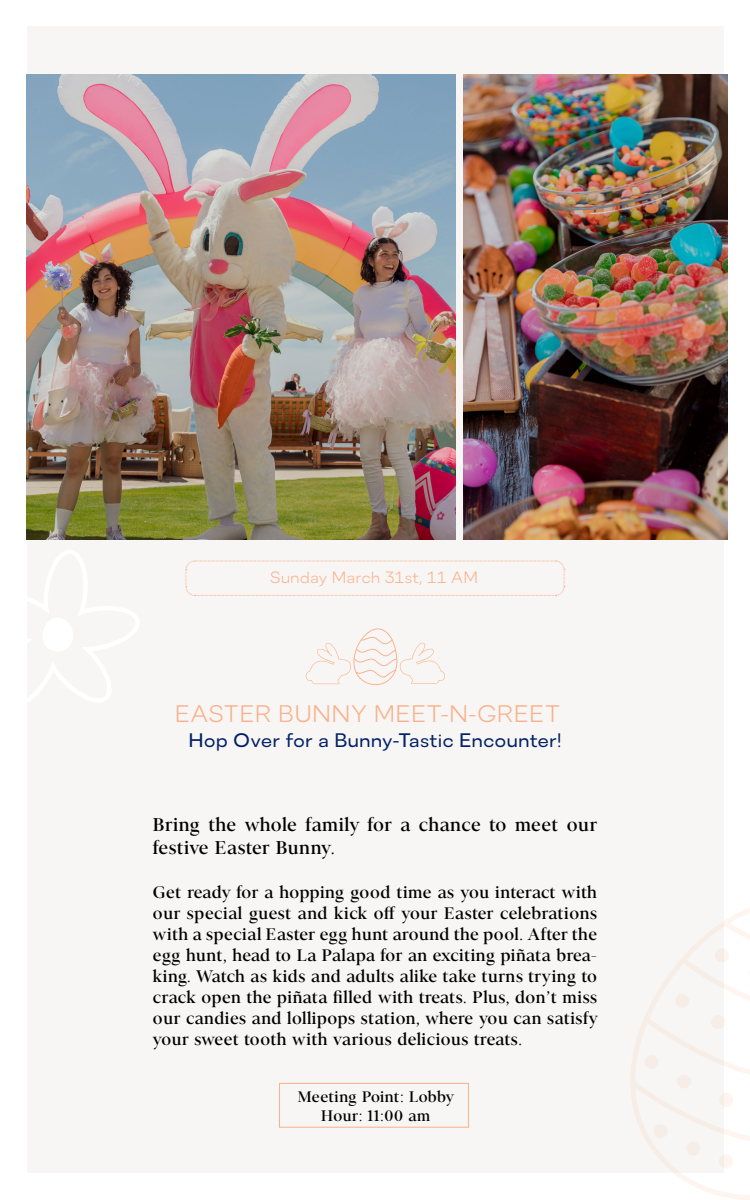
<style>
.page{position:relative;width:750px;height:1200px;background:#fff}
.page>*{position:absolute;margin:0;border:0;box-sizing:border-box;transform-origin:0 0}
.t1{font:300 22.94px "Astoria Sans";letter-spacing:.01em;color:#fab08a}
.t2{font:19.38px/23.2px "Astoria Serif";letter-spacing:-.02em;color:#000}
.t3{font:18.75px "Astoria Sans";color:#032165}
.t4{font:17.5px/21px "Astoria Serif";letter-spacing:-.005em;color:#000;text-align:justify}
.t5{font:16px/19.2px "Astoria Serif";letter-spacing:-.01em;color:#000;text-align:center}
.t6{font:300 15.62px "Astoria Sans";color:#fab08a}
</style>
<div class="page">
<div style="left:27px;top:27px;width:696px;height:1146px;background:#f7f6f4"></div>
<img style="left:27px;top:75px;width:428px;height:465px">
<img style="left:463px;top:75px;width:265px;height:465px">
<svg style="left:306px;top:628px;width:139px;height:57px"></svg>
<svg style="left:670px;top:887px;width:80px;height:313px"></svg>
<svg style="left:630px;top:921px;width:120px;height:248px"></svg>
<svg style="left:27px;top:550px;width:112px;height:152px"></svg>
<svg style="left:185px;top:560px;width:380px;height:36px"></svg>
<div style="left:279px;top:1083px;width:190px;height:45px;border:1px solid #fab08a"></div>
<p class="t6" style="left:270px;top:567px;width:210px">Sunday March 31st, 11 AM</p>
<h1 class="t1" style="left:175px;top:700px;width:387px">EASTER BUNNY MEET-N-GREET</h1>
<p class="t3" style="left:188px;top:728px;width:375px">Hop Over for a Bunny-Tastic Encounter!</p>
<p class="t2" style="left:153px;top:813px;width:446px">Bring the whole family for a chance to meet our festive Easter Bunny.</p>
<p class="t4" style="left:153px;top:882px;width:447px">Get ready for a hopping good time as you interact with our special guest and kick off your Easter celebrations with a special Easter egg hunt around the pool. After the egg hunt, head to La Palapa for an exciting piñata brea&shy;king. Watch as kids and adults alike take turns trying to crack open the piñata filled with treats. Plus, don’t miss our candies and lollipops station, where you can satisfy your sweet tooth with various delicious treats.</p>
<p class="t5" style="left:297px;top:1087px;width:159px">Meeting Point: Lobby<br>Hour: 11:00 am</p>
</div>
